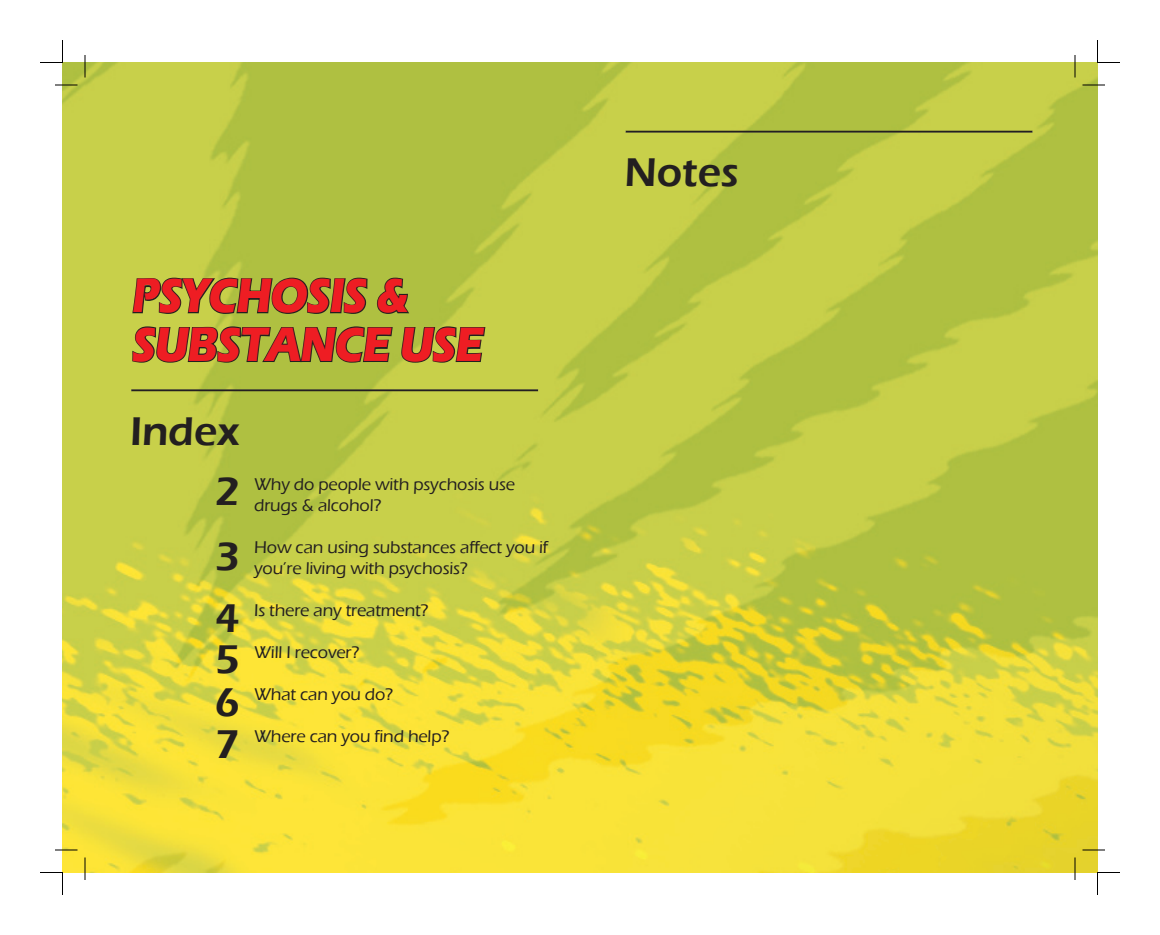
<style>
.page{position:relative;width:1160px;height:935px;background:#fff}
.page>*{position:absolute;margin:0;border:0;box-sizing:border-box;transform-origin:0 0}
.t1{font:700 49.75px/48.8px "Eras ITC";color:#ee1d23;scale:.86 1}
.t2{font:600 41.25px/42.5px "Eras ITC";color:#231f20;text-align:right}
.t3{font:500 17.5px/21px "Eras ITC";letter-spacing:-.01em;color:#231f20}
</style>
<div class="page">
<img style="left:62px;top:62px;width:1036px;height:810px">
<svg style="left:131px;top:174px;width:355px;height:190px;background:#a9b640"></svg>
<hr style="left:131px;top:389px;width:407px;height:2px;background:#231f20">
<hr style="left:626px;top:131px;width:406px;height:2px;background:#231f20">
<svg style="left:85px;top:55px;width:1px;height:23px"></svg>
<svg style="left:55px;top:85px;width:23px;height:1px"></svg>
<svg style="left:1075px;top:55px;width:1px;height:23px"></svg>
<svg style="left:1082px;top:85px;width:23px;height:1px"></svg>
<svg style="left:85px;top:858px;width:1px;height:22px"></svg>
<svg style="left:55px;top:850px;width:23px;height:1px"></svg>
<svg style="left:1075px;top:858px;width:1px;height:22px"></svg>
<svg style="left:1082px;top:850px;width:23px;height:1px"></svg>
<svg style="left:40px;top:40px;width:23px;height:23px"></svg>
<svg style="left:1097px;top:40px;width:23px;height:23px"></svg>
<svg style="left:40px;top:872px;width:23px;height:23px"></svg>
<svg style="left:1097px;top:872px;width:23px;height:23px"></svg>
<h1 class="t1" style="left:131px;top:272px;width:416px">PSYCHOSIS &amp;<br>SUBSTANCE USE</h1>
<h2 class="t2" style="left:130px;top:401px;width:112px;line-height:60px">Index<br>2</h2>
<h2 class="t2" style="left:215px;top:525px;width:27px;line-height:62.5px;text-align:left">3<br>4</h2>
<h2 class="t2" style="left:215px;top:639px;width:27px;text-align:justify">5<br>6<br>7</h2>
<p class="t3" style="left:254px;top:474px;width:263px">Why do people with psychosis use drugs &amp; alcohol?</p>
<p class="t3" style="left:254px;top:537px;width:295px">How can using substances affect you if you’re living with psychosis?</p>
<p class="t3" style="left:254px;top:600px;width:176px">Is there any treatment?</p>
<p class="t3" style="left:254px;top:642px;width:107px">Will I recover?</p>
<p class="t3" style="left:254px;top:684px;width:141px">What can you do?</p>
<p class="t3" style="left:254px;top:726px;width:197px">Where can you find help?</p>
<h2 class="t2" style="left:624px;top:151px;width:116px">Notes</h2>
</div>
